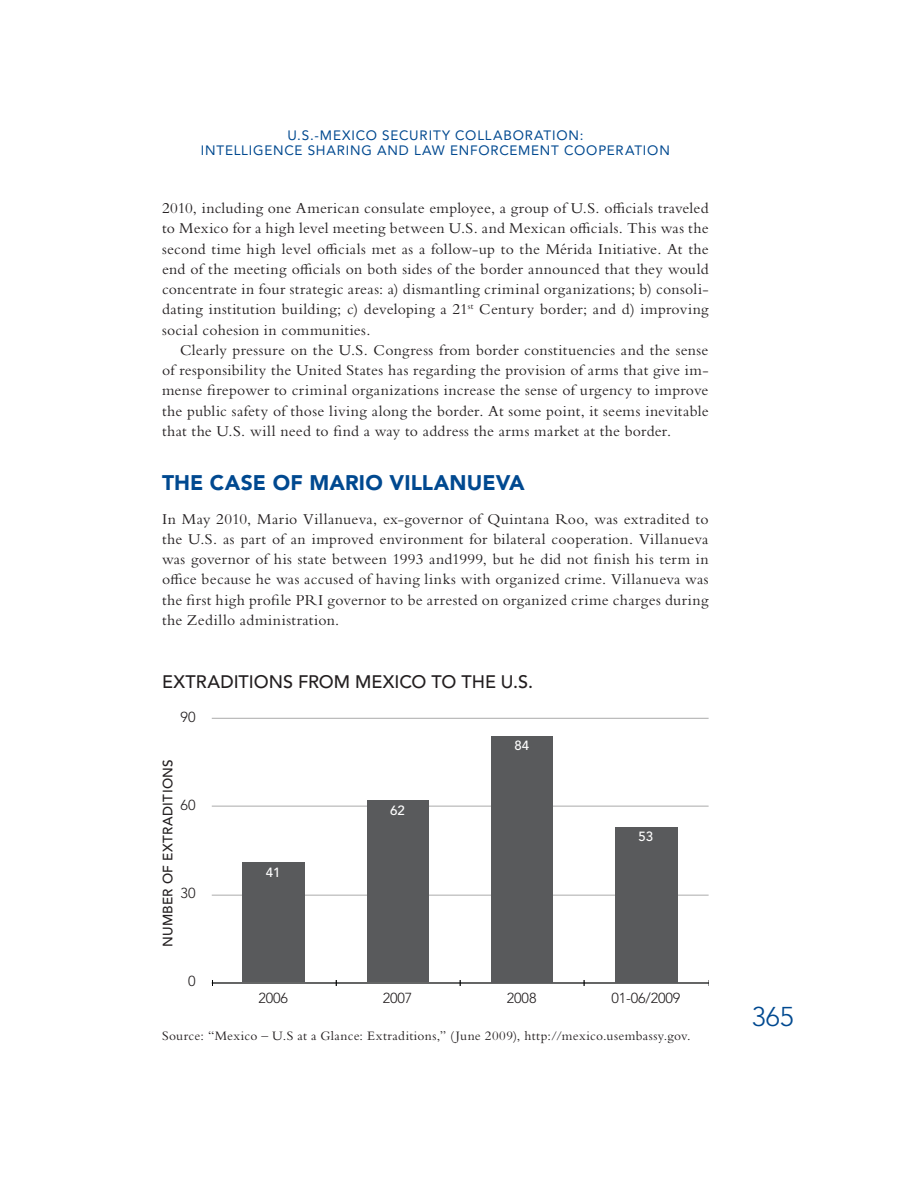
<style>
.page{position:relative;width:918px;height:1188px;background:#fff}
.page>*{position:absolute;margin:0;border:0;box-sizing:border-box;transform-origin:0 0}
.t1{font:300 27px "Avenir LT Std";color:#004990}
.t2{font:900 21px "Avenir LT Std";letter-spacing:.01em;color:#004990}
.t3{font:500 18px "Avenir LT Std";color:#231f20}
.t4{font:15.75px/20.2px "Bembo Std";letter-spacing:.025em;color:#231f20;text-align:justify}
.t5{font:300 14.4px "Avenir LT Std";letter-spacing:-.01em;color:#231f20}
.t6{font:13.5px "Bembo Std";letter-spacing:.025em;color:#231f20}
.t7{font:13.5px/15px "Avenir LT Std";letter-spacing:.06em;color:#004990;text-align:center}
.t8{font:500 13.5px "Avenir LT Std";letter-spacing:.02em;color:#231f20}
.t9{font:500 13.2px "Avenir LT Std";color:#fff}
</style>
<div class="page">
<hr style="left:212px;top:895px;width:497px;height:1px;background:#b9b9b9">
<hr style="left:212px;top:806px;width:497px;height:1px;background:#b9b9b9">
<hr style="left:212px;top:718px;width:497px;height:1px;background:#b9b9b9">
<hr style="left:212px;top:982px;width:497px;height:2px;background:#010202">
<div style="left:615px;top:827px;width:62px;height:155px;background:#595a5c"></div>
<div style="left:491px;top:736px;width:61px;height:246px;background:#595a5c"></div>
<div style="left:367px;top:801px;width:61px;height:181px;background:#595a5c"></div>
<div style="left:242px;top:862px;width:62px;height:120px;background:#595a5c"></div>
<p class="t7" style="left:201px;top:128px;width:470px">U.S.-MEXICO SECURITY COLLABORATION:<br>INTELLIGENCE SHARING AND LAW ENFORCEMENT COOPERATION</p>
<p class="t4" style="left:162px;top:200px;width:548px">2010, including one American consulate employee, a group of U.S. officials traveled to Mexico for a high level meeting between U.S. and Mexican officials. This was the second time high level officials met as a follow-up to the Mérida Initiative. At the end of the meeting officials on both sides of the border announced that they would concentrate in four strategic areas: a) dismantling criminal organizations; b) consoli&shy;dating institution building; c) developing a 21<sup>st</sup> Century border; and d) improving social cohesion in communities.</p>
<p class="t4" style="left:162px;top:341px;width:548px;text-indent:18px">Clearly pressure on the U.S. Congress from border constituencies and the sense of responsibility the United States has regarding the provision of arms that give im&shy;mense firepower to criminal organizations increase the sense of urgency to improve the public safety of those living along the border. At some point, it seems inevitable that the U.S. will need to find a way to address the arms market at the border.</p>
<h2 class="t2" style="left:162px;top:470px;width:364px">THE CASE OF MARIO VILLANUEVA</h2>
<p class="t4" style="left:162px;top:510px;width:548px">In May 2010, Mario Villanueva, ex-governor of Quintana Roo, was extradited to the U.S. as part of an improved environment for bilateral cooperation. Villanueva was governor of his state between 1993 and1999, but he did not finish his term in office because he was accused of having links with organized crime. Villanueva was the first high profile PRI governor to be arrested on organized crime charges during the Zedillo administration.</p>
<p class="t3" style="left:162px;top:674px;width:373px">EXTRADITIONS FROM MEXICO TO THE U.S.</p>
<p class="t5" style="left:181px;top:708px;width:17px">90</p>
<p class="t8" style="left:162px;top:947px;width:189px;rotate:-90deg">NUMBER OF EXTRADITIONS</p>
<p class="t5" style="left:181px;top:797px;width:17px">60</p>
<p class="t5" style="left:181px;top:885px;width:17px">30</p>
<p class="t5" style="left:188px;top:973px;width:9px">0</p>
<p class="t9" style="left:266px;top:864px;width:16px">41</p>
<p class="t9" style="left:390px;top:803px;width:16px">62</p>
<p class="t9" style="left:514px;top:738px;width:16px">84</p>
<p class="t9" style="left:639px;top:829px;width:16px">53</p>
<p class="t5" style="left:258px;top:990px;width:31px">2006</p>
<p class="t5" style="left:383px;top:990px;width:31px">2007</p>
<p class="t5" style="left:507px;top:990px;width:31px">2008</p>
<p class="t5" style="left:611px;top:990px;width:71px">01-06/2009</p>
<p class="t6" style="left:162px;top:1031px;width:530px">Source: “Mexico – U.S at a Glance: Extraditions,” (June 2009), http://mexico.usembassy.gov.</p>
<h1 class="t1" style="left:752px;top:1001px;width:44px">365</h1>
</div>
